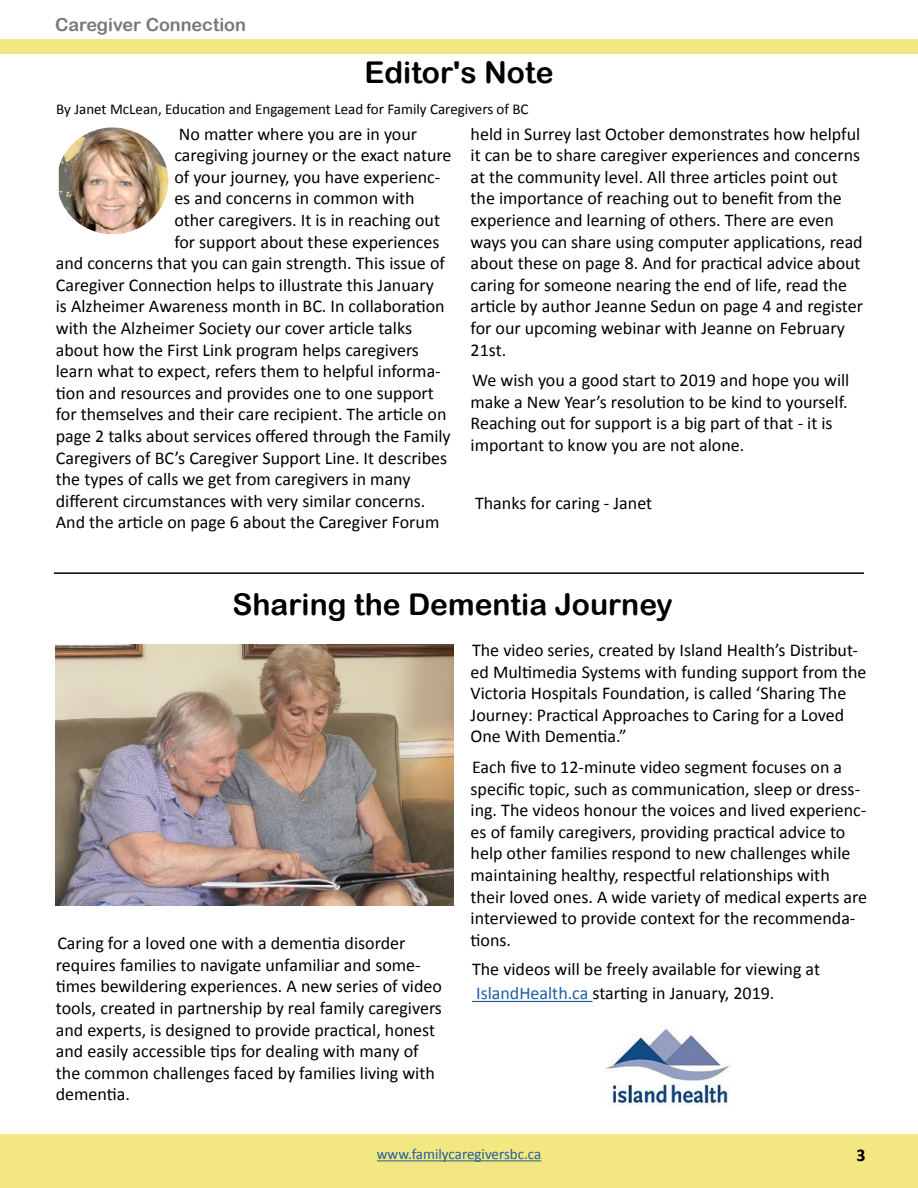
<style>
.page{position:relative;width:918px;height:1188px;background:#fff}
.page>*{position:absolute;margin:0;border:0;box-sizing:border-box;transform-origin:0 0}
.t1{font:30px "Arial Rounded MT Bold";color:#000}
.t2{font:18px/21.6px "Calibri";color:#000}
.t3{font:18px "Arial Rounded MT Bold";color:#77787b}
.t4{font:700 18px "Calibri";color:#000}
.t5{font:15px "Calibri";color:#000}
.t6{font:15px "Calibri";color:#215e9e}
.s1{color:#215e9e}
</style>
<div class="page">
<div style="left:0;top:1134px;width:918px;height:54px;background:#f3e782"></div>
<hr style="left:377px;top:1160px;width:164px;height:1px;background:#215e9e">
<div style="left:0;top:39px;width:918px;height:15px;background:#f3e782"></div>
<img style="left:59px;top:128px;width:109px;height:106px">
<hr style="left:54px;top:572px;width:810px;height:2px;background:#000">
<hr style="left:472px;top:1001px;width:121px;height:1px;background:#215e9e">
<img style="left:56px;top:644px;width:397px;height:261px">
<img style="left:605px;top:1028px;width:125px;height:78px">
<p class="t3" style="left:55px;top:14px;width:192px">Caregiver Connection</p>
<h1 class="t1" style="left:364px;top:55px;width:191px">Editor's Note</h1>
<p class="t5" style="left:56px;top:100px;width:474px">By Janet McLean, Education and Engagement Lead for Family Caregivers of BC</p>
<p class="t2" style="left:179px;top:122px;width:240px">No matter where you are in your</p>
<p class="t2" style="left:174px;top:143px;width:279px">caregiving journey or the exact nature</p>
<p class="t2" style="left:174px;top:165px;width:268px">of your journey, you have experienc-</p>
<p class="t2" style="left:174px;top:187px;width:242px">es and concerns in common with</p>
<p class="t2" style="left:174px;top:208px;width:267px">other caregivers. It is in reaching out</p>
<p class="t2" style="left:174px;top:230px;width:267px">for support about these experiences</p>
<p class="t2" style="left:56px;top:251px;width:391px">and concerns that you can gain strength. This issue of</p>
<p class="t2" style="left:56px;top:273px;width:380px">Caregiver Connection helps to illustrate this January</p>
<p class="t2" style="left:56px;top:295px;width:390px">is Alzheimer Awareness month in BC. In collaboration</p>
<p class="t2" style="left:56px;top:316px;width:358px">with the Alzheimer Society our cover article talks</p>
<p class="t2" style="left:56px;top:338px;width:365px">about how the First Link program helps caregivers</p>
<p class="t2" style="left:56px;top:359px;width:386px">learn what to expect, refers them to helpful informa-</p>
<p class="t2" style="left:56px;top:381px;width:380px">tion and resources and provides one to one support</p>
<p class="t2" style="left:56px;top:403px;width:392px">for themselves and their care recipient. The article on</p>
<p class="t2" style="left:56px;top:424px;width:396px">page 2 talks about services offered through the Family</p>
<p class="t2" style="left:56px;top:446px;width:393px">Caregivers of BC’s Caregiver Support Line. It describes</p>
<p class="t2" style="left:56px;top:467px;width:356px">the types of calls we get from caregivers in many</p>
<p class="t2" style="left:56px;top:489px;width:371px">different circumstances with very similar concerns.</p>
<p class="t2" style="left:56px;top:511px;width:385px">And the article on page 6 about the Caregiver Forum</p>
<p class="t2" style="left:471px;top:122px;width:394px">held in Surrey last October demonstrates how helpful it can be to share caregiver experiences and concerns at the community level. All three articles point out the importance of reaching out to benefit from the experience and learning of others. There are even ways you can share using computer applications, read about these on page 8. And for practical advice about caring for someone nearing the end of life, read the article by author Jeanne Sedun on page 4 and register for our upcoming webinar with Jeanne on February 21st.</p>
<p class="t2" style="left:471px;top:368px;width:380px">We wish you a good start to 2019 and hope you will make a New Year’s resolution to be kind to yourself.<br>Reaching out for support is a big part of that - it is important to know you are not alone.</p>
<p class="t2" style="left:475px;top:491px;width:179px">Thanks for caring - Janet</p>
<h1 class="t1" style="left:232px;top:587px;width:442px">Sharing the Dementia Journey</h1>
<p class="t2" style="left:56px;top:932px;width:388px">Caring for a loved one with a dementia disorder requires families to navigate unfamiliar and some&shy;times bewildering experiences. A new series of video tools, created in partnership by real family caregivers and experts, is designed to provide practical, honest and easily accessible tips for dealing with many of the common challenges faced by families living with dementia.</p>
<p class="t2" style="left:471px;top:638px;width:397px">The video series, created by Island Health’s Distribut&shy;ed Multimedia Systems with funding support from the Victoria Hospitals Foundation, is called ‘Sharing The Journey: Practical Approaches to Caring for a Loved One With Dementia.”</p>
<p class="t2" style="left:471px;top:755px;width:398px">Each five to 12-minute video segment focuses on a specific topic, such as communication, sleep or dress&shy;ing. The videos honour the voices and lived experienc&shy;es of family caregivers, providing practical advice to help other families respond to new challenges while maintaining healthy, respectful relationships with their loved ones. A wide variety of medical experts are interviewed to provide context for the recommenda&shy;tions.</p>
<p class="t2" style="left:472px;top:956px;width:350px;line-height:24.6px">The videos will be freely available for viewing at<br><span class="s1">IslandHealth.ca</span> starting in January, 2019.</p>
<p class="t6" style="left:377px;top:1145px;width:166px">www.familycaregiversbc.ca</p>
<p class="t4" style="left:856px;top:1144px;width:11px">3</p>
</div>
